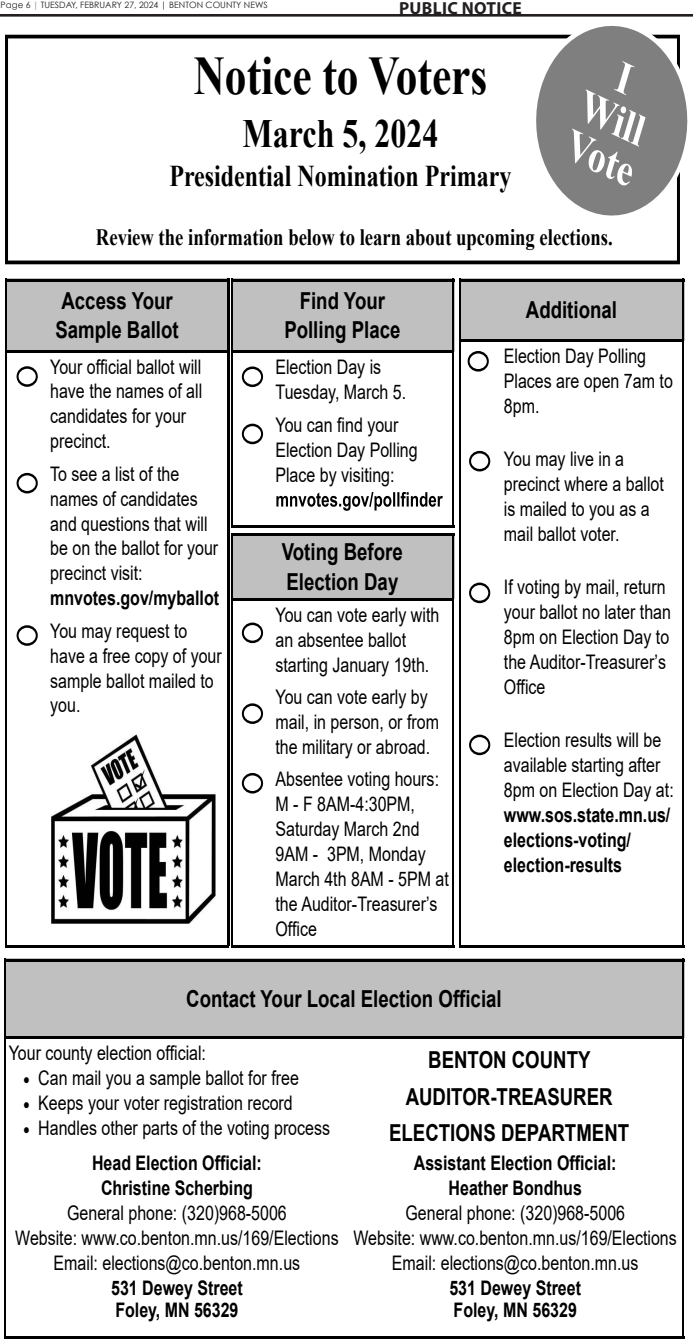
<style>
.page{position:relative;width:693px;height:1339px;background:#fff}
.page>*{position:absolute;margin:0;border:0;box-sizing:border-box;transform-origin:0 0}
.t1{font:700 54.43px "Times New Roman";color:#000;scale:.8 1}
.t2{font:700 40.16px "Times New Roman";color:#000;scale:.8 1}
.t3{font:700 30.1px "Times New Roman";color:#000;scale:.8 1}
.t4{font:700 23.36px/29.1px "Arial";color:#000;scale:.8 1}
.t5{font:700 23.36px "Times New Roman";color:#000;scale:.8 1}
.t6{font:20.12px "Arial";color:#000;scale:.8 1}
.t7{font:20.04px/24.9px "Arial";color:#000;scale:.8 1}
.t8{font:700 20.04px/24.8px "Arial";color:#000;text-align:center;scale:.8 1}
.t9{font:700 17.5px "Myriad Pro";letter-spacing:.02em;color:#231f20}
.t10{font:8.75px "Century Gothic";color:#231f20}
.s1{font-weight:700;color:#939598}
.s2{font-weight:700}
</style>
<div class="page">
<hr style="left:0;top:14px;width:693px;height:3px;background:#231f20">
<div style="left:5px;top:35px;width:675px;height:229px;border:3px solid #000"></div>
<svg style="left:524px;top:16px;width:167px;height:215px"></svg>
<div style="left:5px;top:279px;width:224px;height:72px;background:#c0c0c0"></div>
<hr style="left:5px;top:279px;width:2px;height:72px;background:#000">
<hr style="left:227px;top:279px;width:2px;height:72px;background:#000">
<hr style="left:5px;top:351px;width:2px;height:594px;background:#000">
<hr style="left:227px;top:351px;width:2px;height:594px;background:#000">
<hr style="left:5px;top:279px;width:224px;height:2px;background:#000">
<hr style="left:7px;top:350px;width:220px;height:2px;background:#000">
<hr style="left:5px;top:945px;width:224px;height:3px;background:#000">
<div style="left:16px;top:366px;width:22px;height:21px;border:2px solid #000;border-radius:50%"></div>
<div style="left:231px;top:279px;width:223px;height:73px;background:#c0c0c0"></div>
<svg style="left:276px;top:492px;width:167px;height:19px"></svg>
<hr style="left:231px;top:279px;width:2px;height:73px;background:#000">
<hr style="left:452px;top:279px;width:2px;height:73px;background:#000">
<hr style="left:231px;top:352px;width:2px;height:173px;background:#000">
<hr style="left:452px;top:352px;width:2px;height:173px;background:#000">
<hr style="left:231px;top:279px;width:223px;height:2px;background:#000">
<hr style="left:233px;top:351px;width:219px;height:2px;background:#000">
<hr style="left:231px;top:525px;width:223px;height:2px;background:#000">
<div style="left:242px;top:424px;width:21px;height:20px;border:2px solid #000;border-radius:50%"></div>
<div style="left:231px;top:533px;width:223px;height:66px;background:#c0c0c0"></div>
<hr style="left:231px;top:533px;width:2px;height:66px;background:#000">
<hr style="left:452px;top:533px;width:2px;height:66px;background:#000">
<hr style="left:231px;top:599px;width:2px;height:346px;background:#000">
<hr style="left:452px;top:599px;width:2px;height:346px;background:#000">
<hr style="left:231px;top:533px;width:223px;height:3px;background:#000">
<hr style="left:233px;top:598px;width:219px;height:3px;background:#000">
<hr style="left:231px;top:945px;width:223px;height:3px;background:#000">
<div style="left:242px;top:623px;width:21px;height:20px;border:2px solid #000;border-radius:50%"></div>
<div style="left:16px;top:473px;width:22px;height:20px;border:2px solid #000;border-radius:50%"></div>
<div style="left:16px;top:625px;width:22px;height:21px;border:2px solid #000;border-radius:50%"></div>
<div style="left:242px;top:367px;width:21px;height:20px;border:2px solid #000;border-radius:50%"></div>
<div style="left:242px;top:703px;width:21px;height:21px;border:2px solid #000;border-radius:50%"></div>
<div style="left:459px;top:279px;width:225px;height:62px;background:#c0c0c0"></div>
<hr style="left:459px;top:279px;width:2px;height:62px;background:#000">
<hr style="left:682px;top:279px;width:2px;height:62px;background:#000">
<hr style="left:459px;top:341px;width:2px;height:604px;background:#000">
<hr style="left:682px;top:341px;width:2px;height:604px;background:#000">
<hr style="left:459px;top:279px;width:225px;height:2px;background:#000">
<hr style="left:461px;top:340px;width:221px;height:2px;background:#000">
<hr style="left:459px;top:945px;width:225px;height:3px;background:#000">
<div style="left:469px;top:451px;width:21px;height:20px;border:2px solid #000;border-radius:50%"></div>
<div style="left:468px;top:351px;width:21px;height:20px;border:2px solid #000;border-radius:50%"></div>
<div style="left:469px;top:583px;width:21px;height:20px;border:2px solid #000;border-radius:50%"></div>
<div style="left:469px;top:735px;width:21px;height:20px;border:2px solid #000;border-radius:50%"></div>
<div style="left:4px;top:959px;width:680px;height:79px;background:#c0c0c0"></div>
<hr style="left:4px;top:1038px;width:2px;height:298px;background:#000">
<hr style="left:682px;top:1038px;width:2px;height:111px;background:#000">
<hr style="left:4px;top:959px;width:2px;height:79px;background:#000">
<hr style="left:682px;top:959px;width:2px;height:79px;background:#000">
<hr style="left:682px;top:1149px;width:2px;height:187px;background:#000">
<hr style="left:6px;top:1036px;width:342px;height:3px;background:#000">
<hr style="left:348px;top:1036px;width:334px;height:3px;background:#000">
<hr style="left:4px;top:959px;width:680px;height:2px;background:#000">
<hr style="left:4px;top:1336px;width:680px;height:3px;background:#000">
<img style="left:51px;top:735px;width:165px;height:188px">
<div style="left:242px;top:773px;width:21px;height:20px;border:2px solid #000;border-radius:50%"></div>
<p class="t10" style="left:1px;top:-1px;width:269px">Page 6 <span class="s1">|</span> TUESDAY, FEBRUARY 27, 2024 | BENTON COUNTY NEWS</p>
<p class="t9" style="left:399px;top:-4px;width:124px">PUBLIC NOTICE</p>
<p class="t1" style="left:194px;top:37px;width:369px">Notice to Voters</p>
<p class="t2" style="left:243px;top:105px;width:246px">March 5, 2024</p>
<p class="t3" style="left:169px;top:155px;width:429px">Presidential Nomination Primary</p>
<p class="t5" style="left:96px;top:220px;width:647px">Review the information below to learn about upcoming elections.</p>
<p class="t4" style="left:55px;top:286px;width:156px">Access Your<br>Sample Ballot</p>
<p class="t7" style="left:50px;top:354px;width:190px">Your official ballot will</p>
<p class="t6" style="left:50px;top:377px;width:192px">have the names of all</p>
<p class="t7" style="left:50px;top:404px;width:172px">candidates for your precinct.</p>
<p class="t7" style="left:50px;top:461px;width:213px">To see a list of the names of candidates and questions that will be on the ballot for your precinct visit: <span class="s2">mnvotes.gov/myballot</span></p>
<p class="t7" style="left:50px;top:618px;width:216px">You may request to have a free copy of your sample ballot mailed to you.</p>
<p class="t4" style="left:284px;top:287px;width:147px;text-align:center">Find Your<br>Polling Place</p>
<p class="t7" style="left:276px;top:355px;width:134px">Election Day is</p>
<p class="t6" style="left:276px;top:378px;width:165px">Tuesday, March 5.</p>
<p class="t7" style="left:276px;top:412px;width:179px">You can find your<br>Election Day Polling<br>Place by visiting:</p>
<p class="t4" style="left:282px;top:538px;width:153px">Voting Before<br>Election Day</p>
<p class="t7" style="left:276px;top:602px;width:206px">You can vote early with an absentee ballot</p>
<p class="t6" style="left:276px;top:651px;width:194px">starting January 19th.</p>
<p class="t7" style="left:276px;top:684px;width:206px">You can vote early by mail, in person, or from the military or abroad.</p>
<p class="t7" style="left:276px;top:767px;width:218px">Absentee voting hours:<br>M - F 8AM-4:30PM,<br>Saturday March 2nd<br>9AM - 3PM, Monday<br>March 4th 8AM - 5PM at the Auditor-Treasurer’s<br>Office</p>
<p class="t4" style="left:526px;top:296px;width:116px">Additional</p>
<p class="t7" style="left:504px;top:344px;width:213px">Election Day Polling<br>Places are open 7am to<br>8pm.</p>
<p class="t7" style="left:504px;top:447px;width:202px">You may live in a precinct where a ballot is mailed to you as a mail ballot voter.</p>
<p class="t7" style="left:504px;top:575px;width:210px">If voting by mail, return your ballot no later than<br>8pm on Election Day to</p>
<p class="t6" style="left:504px;top:648px;width:204px">the Auditor-Treasurer’s</p>
<p class="t7" style="left:504px;top:674px;width:53px">Office</p>
<p class="t7" style="left:504px;top:727px;width:214px">Election results will be available starting after<br>8pm on Election Day at: <span class="s2">www.sos.state.mn.us/ elections-voting/ election-results</span></p>
<p class="t4" style="left:186px;top:984px;width:396px">Contact Your Local Election Official</p>
<p class="t7" style="left:9px;top:1040px;width:248px">Your county election official:</p>
<p class="t7" style="left:23px;top:1065px;width:346px">• Can mail you a sample ballot for free</p>
<p class="t7" style="left:23px;top:1090px;width:338px">• Keeps your voter registration record</p>
<p class="t7" style="left:23px;top:1110px;width:385px;line-height:35.4px;text-align:center">• Handles other parts of the voting process<br><span class="s2">Head Election Official:</span></p>
<p class="t8" style="left:101px;top:1176px;width:191px">Christine Scherbing</p>
<p class="t6" style="left:67px;top:1199px;width:276px">General phone: (320)968-5006</p>
<p class="t7" style="left:15px;top:1225px;width:406px;text-align:center">Website: www.co.benton.mn.us/169/Elections<br>Email: elections@co.benton.mn.us<br><span class="s2">531 Dewey Street</span></p>
<p class="t8" style="left:115px;top:1297px;width:156px">Foley, MN 56329</p>
<p class="t4" style="left:389px;top:1042px;width:302px;line-height:36.6px;text-align:center">BENTON COUNTY<br>AUDITOR-TREASURER<br>ELECTIONS DEPARTMENT</p>
<p class="t8" style="left:414px;top:1151px;width:255px">Assistant Election Official:<br>Heather Bondhus</p>
<p class="t6" style="left:405px;top:1199px;width:276px">General phone: (320)968-5006</p>
<p class="t7" style="left:354px;top:1225px;width:406px;text-align:center">Website: www.co.benton.mn.us/169/Elections<br>Email: elections@co.benton.mn.us<br><span class="s2">531 Dewey Street</span></p>
<p class="t8" style="left:454px;top:1297px;width:156px">Foley, MN 56329</p>
</div>
